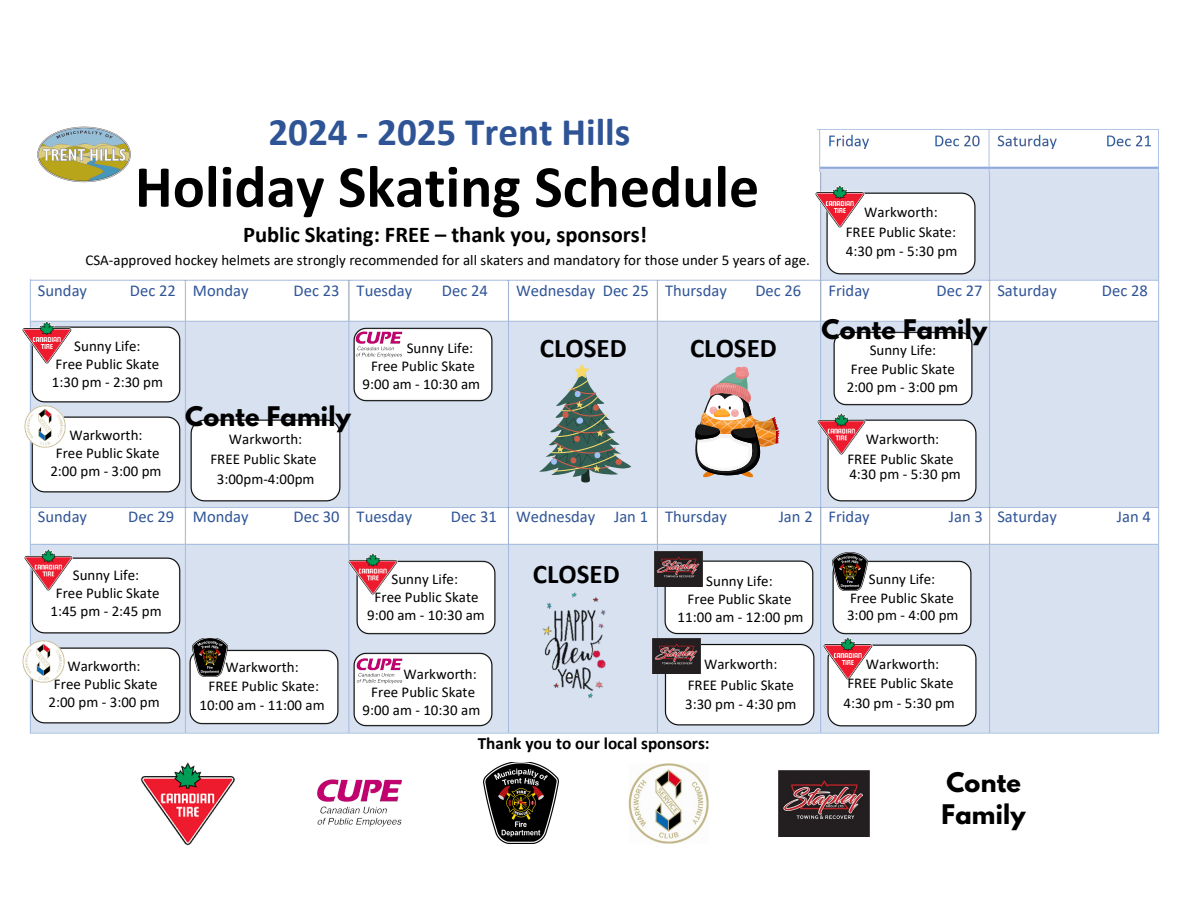
<style>
.page{position:relative;width:1188px;height:918px;background:#fff}
.page>*{position:absolute;margin:0;border:0;box-sizing:border-box;transform-origin:0 0}
.t1{font:700 60px "Calibri";color:#000}
.t2{font:700 39px "Calibri";color:#2f5496}
.t3{font:700 27px "Calibri";color:#000}
.t4{font:700 24px/32.7px "League Spartan";letter-spacing:.01em;color:#000}
.t5{font:700 22.5px "Calibri";color:#000}
.t6{font:700 17.25px "Calibri";color:#000}
.t7{font:16.5px "Calibri";color:#2f5496}
.t8{font:15px/18px "Calibri";color:#000;text-align:center}
</style>
<div class="page">
<img style="left:22px;top:149px;width:1138px;height:585px">
<img style="left:517px;top:575px;width:113px;height:137px">
<img style="left:819px;top:186px;width:163px;height:95px">
<img style="left:821px;top:413px;width:163px;height:95px">
<img style="left:822px;top:637px;width:162px;height:96px">
<img style="left:816px;top:185px;width:48px;height:43px">
<img style="left:818px;top:412px;width:48px;height:43px">
<img style="left:824px;top:637px;width:48px;height:43px">
<img style="left:24px;top:320px;width:164px;height:179px">
<img style="left:24px;top:550px;width:164px;height:181px">
<img style="left:23px;top:320px;width:48px;height:43px">
<img style="left:24px;top:548px;width:49px;height:43px">
<img style="left:628px;top:763px;width:80px;height:80px">
<img style="left:24px;top:406px;width:42px;height:41px">
<img style="left:347px;top:645px;width:153px;height:88px">
<img style="left:346px;top:321px;width:153px;height:87px">
<img style="left:184px;top:413px;width:163px;height:95px">
<img style="left:350px;top:553px;width:153px;height:88px">
<img style="left:658px;top:554px;width:164px;height:179px">
<img style="left:825px;top:553px;width:153px;height:88px">
<img style="left:826px;top:325px;width:153px;height:88px">
<img style="left:654px;top:552px;width:49px;height:35px">
<img style="left:182px;top:643px;width:163px;height:88px">
<img style="left:652px;top:639px;width:49px;height:35px">
<img style="left:192px;top:638px;width:35px;height:38px">
<img style="left:833px;top:552px;width:35px;height:38px">
<img style="left:141px;top:762px;width:94px;height:83px">
<img style="left:484px;top:762px;width:74px;height:82px">
<img style="left:349px;top:552px;width:48px;height:43px">
<img style="left:779px;top:770px;width:91px;height:66px">
<svg style="left:695px;top:366px;width:85px;height:112px"></svg>
<svg style="left:539px;top:364px;width:92px;height:119px;background:#9dacad"></svg>
<img style="left:350px;top:325px;width:58px;height:39px">
<img style="left:350px;top:651px;width:59px;height:40px">
<img style="left:317px;top:779px;width:85px;height:48px">
<img style="left:23px;top:641px;width:41px;height:41px">
<img style="left:818px;top:129px;width:342px;height:42px">
<svg style="left:24px;top:149px;width:11px;height:135px"></svg>
<img style="left:38px;top:127px;width:92px;height:57px">
<p class="t2" style="left:268px;top:116px;width:364px">2024 - 2025 Trent Hills</p>
<p class="t1" style="left:135px;top:162px;width:626px">Holiday Skating Schedule</p>
<p class="t5" style="left:243px;top:225px;width:406px">Public Skating: FREE – thank you, sponsors!</p>
<p class="t8" style="left:85px;top:252px;width:726px">CSA-approved hockey helmets are strongly recommended for all skaters and mandatory for those under 5 years of age.</p>
<p class="t8" style="left:864px;top:204px;width:75px">Warkworth:</p>
<p class="t8" style="left:846px;top:224px;width:112px">FREE Public Skate:</p>
<p class="t8" style="left:846px;top:244px;width:113px">4:30 pm - 5:30 pm</p>
<h5 class="t7" style="left:38px;top:283px;width:51px">Sunday</h5>
<h5 class="t7" style="left:130px;top:283px;width:47px">Dec 22</h5>
<h5 class="t7" style="left:193px;top:283px;width:57px">Monday</h5>
<h5 class="t7" style="left:294px;top:283px;width:47px">Dec 23</h5>
<p class="t7" style="left:357px;top:283px;width:57px">Tuesday</p>
<p class="t7" style="left:442px;top:283px;width:47px">Dec 24</p>
<p class="t7" style="left:516px;top:283px;width:134px">Wednesday Dec 25</p>
<p class="t7" style="left:665px;top:284px;width:63px">Thursday</p>
<h5 class="t7" style="left:755px;top:284px;width:47px">Dec 26</h5>
<p class="t7" style="left:828px;top:283px;width:43px">Friday</p>
<p class="t7" style="left:937px;top:283px;width:47px">Dec 27</p>
<p class="t7" style="left:997px;top:283px;width:61px">Saturday</p>
<p class="t7" style="left:1102px;top:283px;width:47px">Dec 28</p>
<p class="t8" style="left:74px;top:338px;width:68px">Sunny Life:</p>
<p class="t8" style="left:56px;top:356px;width:105px">Free Public Skate</p>
<h3 class="t8" style="left:52px;top:374px;width:113px">1:30 pm - 2:30 pm</h3>
<p class="t8" style="left:69px;top:427px;width:75px">Warkworth:</p>
<p class="t8" style="left:50px;top:445px;width:113px">Free Public Skate<br>2:00 pm - 3:00 pm</p>
<p class="t4" style="left:185px;top:403px;width:167px">Conte Family</p>
<p class="t8" style="left:229px;top:432px;width:75px">Warkworth:</p>
<h5 class="t8" style="left:210px;top:451px;width:108px">FREE Public Skate</h5>
<h5 class="t8" style="left:217px;top:471px;width:99px">3:00pm-4:00pm</h5>
<h5 class="t8" style="left:407px;top:340px;width:68px">Sunny Life:</h5>
<h5 class="t8" style="left:362px;top:358px;width:119px">Free Public Skate<br>9:00 am - 10:30 am</h5>
<p class="t3" style="left:540px;top:337px;width:88px">CLOSED</p>
<p class="t3" style="left:690px;top:337px;width:88px">CLOSED</p>
<h3 class="t4" style="left:821px;top:316px;width:167px">Conte Family</h3>
<p class="t8" style="left:870px;top:343px;width:68px">Sunny Life:</p>
<p class="t8" style="left:851px;top:361px;width:105px">Free Public Skate</p>
<p class="t8" style="left:847px;top:379px;width:113px">2:00 pm - 3:00 pm</p>
<p class="t8" style="left:866px;top:432px;width:75px">Warkworth:</p>
<h5 class="t8" style="left:847px;top:451px;width:108px">FREE Public Skate</h5>
<p class="t8" style="left:849px;top:466px;width:113px">4:30 pm - 5:30 pm</p>
<h5 class="t7" style="left:38px;top:510px;width:51px">Sunday</h5>
<h5 class="t7" style="left:128px;top:510px;width:47px">Dec 29</h5>
<h5 class="t7" style="left:193px;top:510px;width:57px">Monday</h5>
<h5 class="t7" style="left:294px;top:510px;width:47px">Dec 30</h5>
<p class="t8" style="left:73px;top:567px;width:68px">Sunny Life:</p>
<p class="t8" style="left:50px;top:585px;width:113px">Free Public Skate<br>1:45 pm - 2:45 pm</p>
<p class="t8" style="left:68px;top:658px;width:75px">Warkworth:</p>
<p class="t8" style="left:48px;top:676px;width:113px">Free Public Skate<br>2:00 pm - 3:00 pm</p>
<p class="t8" style="left:225px;top:659px;width:75px">Warkworth:</p>
<p class="t8" style="left:199px;top:677px;width:127px;line-height:19.2px">FREE Public Skate:<br>10:00 am - 11:00 am</p>
<h5 class="t7" style="left:357px;top:510px;width:57px">Tuesday</h5>
<h5 class="t7" style="left:451px;top:510px;width:47px">Dec 31</h5>
<h2 class="t8" style="left:392px;top:571px;width:68px">Sunny Life:</h2>
<p class="t8" style="left:367px;top:589px;width:119px">Free Public Skate<br>9:00 am - 10:30 am</p>
<p class="t8" style="left:404px;top:666px;width:75px">Warkworth:</p>
<p class="t8" style="left:363px;top:684px;width:119px">Free Public Skate<br>9:00 am - 10:30 am</p>
<p class="t7" style="left:516px;top:510px;width:133px">Wednesday Jan 1</p>
<p class="t3" style="left:533px;top:562px;width:88px">CLOSED</p>
<h5 class="t7" style="left:665px;top:510px;width:63px">Thursday</h5>
<p class="t7" style="left:779px;top:510px;width:36px">Jan 2</p>
<p class="t7" style="left:828px;top:510px;width:43px">Friday</p>
<p class="t7" style="left:949px;top:510px;width:36px">Jan 3</p>
<h5 class="t8" style="left:706px;top:573px;width:68px">Sunny Life:</h5>
<h2 class="t8" style="left:688px;top:591px;width:105px">Free Public Skate</h2>
<p class="t8" style="left:678px;top:609px;width:127px">11:00 am - 12:00 pm</p>
<h3 class="t8" style="left:704px;top:656px;width:75px">Warkworth:</h3>
<p class="t8" style="left:688px;top:677px;width:108px">FREE Public Skate</p>
<p class="t8" style="left:685px;top:696px;width:113px">3:30 pm - 4:30 pm</p>
<h5 class="t8" style="left:869px;top:571px;width:68px">Sunny Life:</h5>
<h5 class="t8" style="left:850px;top:590px;width:105px">Free Public Skate</h5>
<h5 class="t8" style="left:847px;top:607px;width:113px">3:00 pm - 4:00 pm</h5>
<p class="t8" style="left:866px;top:656px;width:75px">Warkworth:</p>
<p class="t8" style="left:847px;top:675px;width:108px">FREE Public Skate</p>
<p class="t8" style="left:843px;top:695px;width:113px">4:30 pm - 5:30 pm</p>
<h5 class="t6" style="left:478px;top:736px;width:233px">Thank you to our local sponsors:</h5>
<p class="t7" style="left:997px;top:510px;width:61px">Saturday</p>
<p class="t7" style="left:1117px;top:510px;width:36px">Jan 4</p>
<p class="t4" style="left:942px;top:769px;width:86px">Conte<br>Family</p>
</div>
